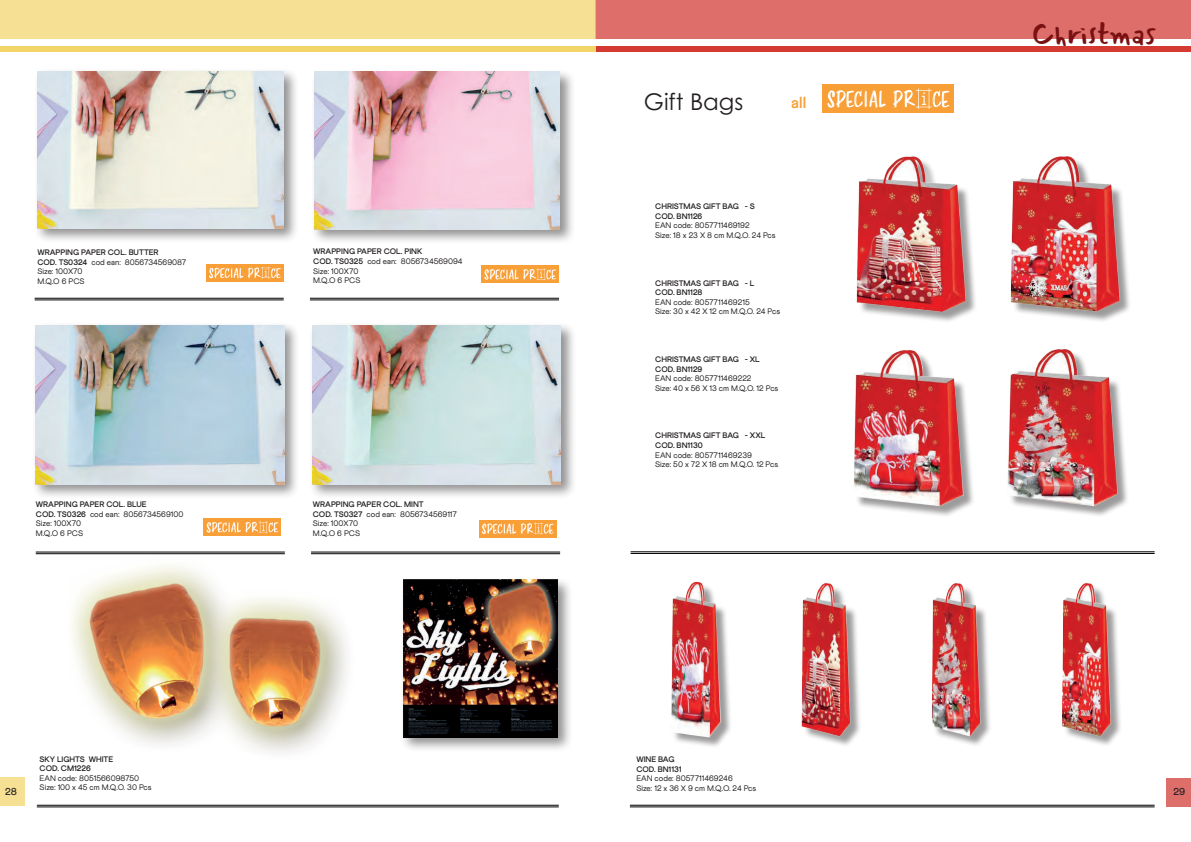
<style>
.page{position:relative;width:1191px;height:842px;background:#fff}
.page>*{position:absolute;margin:0;border:0;box-sizing:border-box;transform-origin:0 0}
.t1{font:30px "Mansalva";color:#791113}
.t2{font:23px "Century Gothic Pro";color:#231f20}
.t3{font:700 16px "Athletics";color:#f99f38}
.t4{font:500 10px "Athletics";color:#231f20}
.t5{font:8px/9.6px "Athletics";color:#231f20}
.t6{font:700 8px/9.6px "Athletics";color:#231f20}
.s1{font-weight:700}
</style>
<div class="page">
<div style="left:1166px;top:778px;width:25px;height:28px;background:#dd6e6a"></div>
<div style="left:595px;top:0;width:596px;height:39px;background:#dd6e6a"></div>
<div style="left:0;top:0;width:595px;height:39px;background:#f6e094"></div>
<div style="left:0;top:778px;width:25px;height:28px;background:#f6e094"></div>
<div style="left:595px;top:46px;width:596px;height:6px;background:#d43a32"></div>
<div style="left:0;top:46px;width:595px;height:6px;background:#f3d466"></div>
<hr style="left:37px;top:805px;width:522px;height:1px;background:#000">
<hr style="left:37px;top:807px;width:522px;height:1px;background:#000">
<hr style="left:35px;top:298px;width:249px;height:1px;background:#000">
<hr style="left:35px;top:300px;width:249px;height:1px;background:#000">
<hr style="left:36px;top:552px;width:249px;height:1px;background:#000">
<hr style="left:36px;top:553px;width:249px;height:1px;background:#000">
<hr style="left:310px;top:298px;width:249px;height:1px;background:#000">
<hr style="left:310px;top:300px;width:249px;height:1px;background:#000">
<hr style="left:311px;top:552px;width:249px;height:1px;background:#000">
<hr style="left:311px;top:553px;width:249px;height:1px;background:#000">
<hr style="left:630px;top:552px;width:524px;height:1px;background:#000">
<hr style="left:630px;top:553px;width:524px;height:1px;background:#000">
<hr style="left:630px;top:805px;width:524px;height:1px;background:#000">
<hr style="left:630px;top:807px;width:524px;height:1px;background:#000">
<div style="left:309px;top:322px;width:267px;height:178px;background:#231f20;opacity:.5"></div>
<img style="left:312px;top:326px;width:249px;height:158px">
<div style="left:32px;top:322px;width:267px;height:178px;background:#231f20;opacity:.5"></div>
<img style="left:36px;top:326px;width:248px;height:158px">
<div style="left:311px;top:68px;width:264px;height:177px;background:#231f20;opacity:.5"></div>
<img style="left:314px;top:72px;width:246px;height:157px">
<div style="left:34px;top:68px;width:265px;height:176px;background:#231f20;opacity:.5"></div>
<img style="left:37px;top:71px;width:247px;height:157px">
<img style="left:69px;top:533px;width:281px;height:220px">
<div style="left:400px;top:576px;width:173px;height:177px;background:#231f20;opacity:.5"></div>
<img style="left:403px;top:580px;width:155px;height:157px">
<img style="left:853px;top:156px;width:277px;height:360px">
<img style="left:671px;top:581px;width:450px;height:165px">
<div style="left:822px;top:85px;width:132px;height:28px;background:#f99f38"></div>
<svg style="left:827px;top:90px;width:59px;height:18px"></svg>
<svg style="left:893px;top:88px;width:56px;height:21px"></svg>
<div style="left:206px;top:264px;width:78px;height:17px;background:#f99f38"></div>
<svg style="left:209px;top:267px;width:72px;height:12px"></svg>
<div style="left:204px;top:519px;width:77px;height:17px;background:#f99f38"></div>
<svg style="left:206px;top:521px;width:72px;height:12px"></svg>
<div style="left:481px;top:266px;width:78px;height:17px;background:#f99f38"></div>
<svg style="left:484px;top:268px;width:72px;height:12px"></svg>
<div style="left:479px;top:520px;width:77px;height:17px;background:#f99f38"></div>
<svg style="left:482px;top:522px;width:71px;height:13px"></svg>
<p class="t5" style="left:37px;top:248px;width:150px"><span class="s1">WRAPPING PAPER COL. BUTTER<br>COD. TS0324</span> cod ean: 8056734569087<br>Size: 100X70<br>M.Q.O 6 PCS</p>
<p class="t5" style="left:313px;top:247px;width:151px"><span class="s1">WRAPPING PAPER COL. PINK<br>COD. TS0325</span> cod ean: 8056734569094<br>Size: 100X70<br>M.Q.O 6 PCS</p>
<p class="t5" style="left:36px;top:499px;width:149px"><span class="s1">WRAPPING PAPER COL. BLUE<br>COD. TS0326</span> cod ean: 8056734569100<br>Size: 100X70<br>M.Q.O 6 PCS</p>
<p class="t5" style="left:313px;top:499px;width:146px"><span class="s1">WRAPPING PAPER COL. MINT<br>COD. TS0327</span> cod ean: 8056734569117<br>Size: 100X70<br>M.Q.O 6 PCS</p>
<p class="t4" style="left:5px;top:786px;width:13px">28</p>
<p class="t6" style="left:40px;top:754px;width:75px">SKY LIGHTS WHITE<br>COD. CM1226</p>
<p class="t5" style="left:40px;top:773px;width:113px">EAN code: 8051566098750<br>Size: 100 x 45 cm M.Q.O. 30 Pcs</p>
<h2 class="t2" style="left:644px;top:88px;width:101px">Gift Bags</h2>
<h3 class="t3" style="left:791px;top:93px;width:17px">all</h3>
<p class="t6" style="left:655px;top:202px;width:101px">CHRISTMAS GIFT BAG - S<br>COD. BN1126</p>
<p class="t5" style="left:655px;top:221px;width:122px">EAN code: 8057711469192<br>Size: 18 x 23 X 8 cm M.Q.O. 24 Pcs</p>
<p class="t6" style="left:655px;top:278px;width:101px">CHRISTMAS GIFT BAG - L<br>COD. BN1128</p>
<p class="t5" style="left:655px;top:297px;width:126px">EAN code: 8057711469215<br>Size: 30 x 42 X 12 cm M.Q.O. 24 Pcs</p>
<p class="t6" style="left:655px;top:354px;width:106px">CHRISTMAS GIFT BAG - XL<br>COD. BN1129</p>
<p class="t5" style="left:655px;top:374px;width:124px">EAN code: 8057711469222<br>Size: 40 x 56 X 13 cm M.Q.O. 12 Pcs</p>
<p class="t6" style="left:655px;top:431px;width:112px">CHRISTMAS GIFT BAG - XXL<br>COD. BN1130</p>
<p class="t5" style="left:655px;top:450px;width:124px">EAN code: 8057711469239<br>Size: 50 x 72 X 18 cm M.Q.O. 12 Pcs</p>
<p class="t6" style="left:636px;top:754px;width:47px">WINE BAG<br>COD. BN1131</p>
<p class="t5" style="left:636px;top:774px;width:121px">EAN code: 8057711469246<br>Size: 12 x 36 X 9 cm M.Q.O. 24 Pcs</p>
<h1 class="t1" style="left:1031px;top:10px;width:125px">Christmas</h1>
<p class="t4" style="left:1173px;top:786px;width:13px">29</p>
</div>
